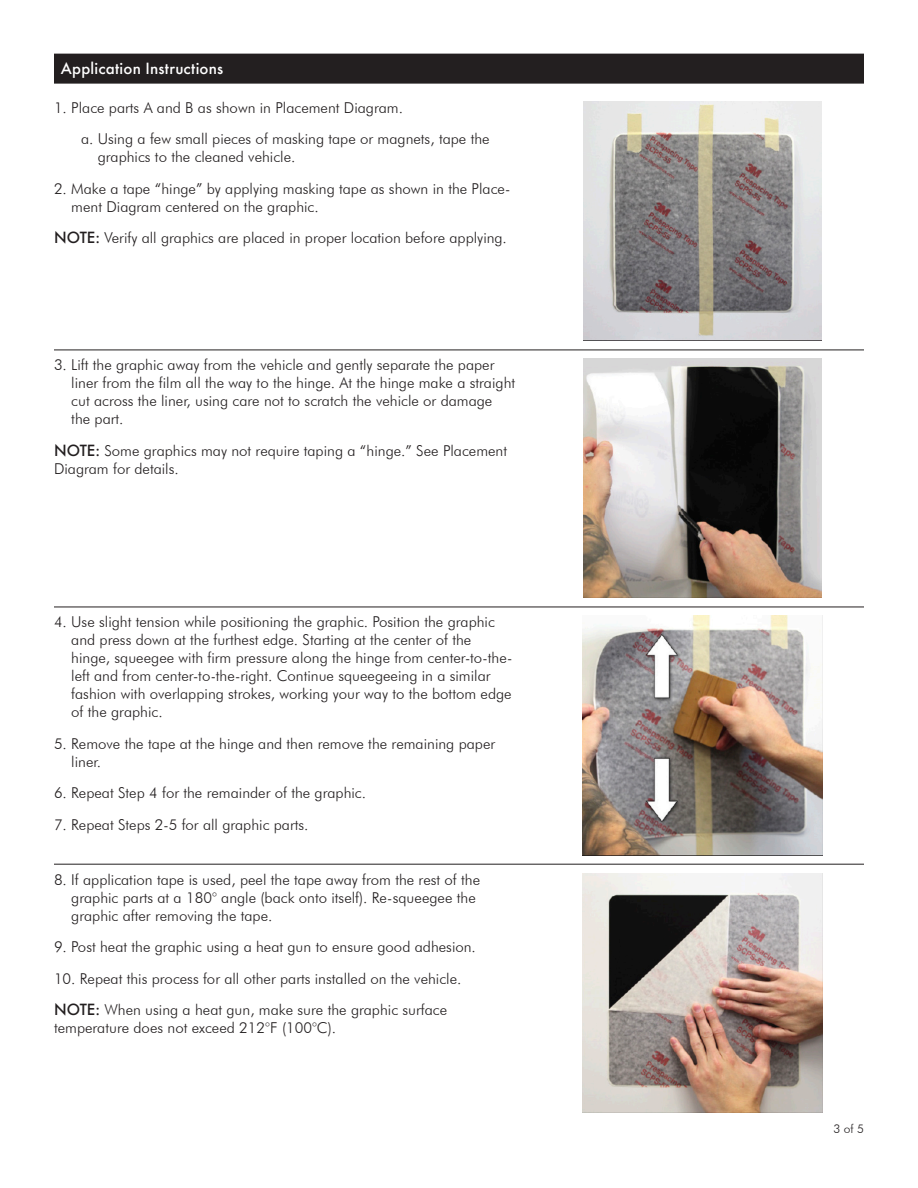
<style>
.page{position:relative;width:918px;height:1188px;background:#fff}
.page>*{position:absolute;margin:0;border:0;box-sizing:border-box;transform-origin:0 0}
.Basic_Body{font:300 15px/18px "Futura BT";color:#231f20}
.Basic_Body_with_lead{font:300 15px/18px "Futura BT";color:#231f20}
.Tabbed_Top{font:500 15px "Futura";letter-spacing:.015em;color:#fff}
.t1{font:300 12px "Futura BT";color:#231f20}
.s1{font-family:"Futura";font-weight:500}
</style>
<div class="page">
<div style="left:54px;top:54px;width:810px;height:30px;background:#231f20"></div>
<img style="left:583px;top:102px;width:239px;height:239px">
<img style="left:583px;top:359px;width:239px;height:239px">
<img style="left:583px;top:616px;width:239px;height:239px">
<img style="left:583px;top:873px;width:239px;height:239px">
<hr style="left:54px;top:350px;width:810px;height:1px;background:#231f20">
<hr style="left:54px;top:607px;width:810px;height:1px;background:#231f20">
<hr style="left:54px;top:864px;width:810px;height:1px;background:#231f20">
<p class="Tabbed_Top" style="left:61px;top:58px;width:164px">Application Instructions</p>
<p class="Basic_Body" style="left:54px;top:98px;width:351px">1. Place parts A and B as shown in Placement Diagram.</p>
<p class="Basic_Body" style="left:98px;top:130px;width:393px;text-indent:-17px">a. Using a few small pieces of masking tape or magnets, tape the graphics to the cleaned vehicle.</p>
<p class="Basic_Body" style="left:71px;top:179px;width:441px;text-indent:-17px">2. Make a tape “hinge” by applying masking tape as shown in the Place&shy;ment Diagram centered on the graphic.</p>
<p class="Basic_Body_with_lead" style="left:54px;top:229px;width:454px"><span class="s1">NOTE:</span> Verify all graphics are placed in proper location before applying.</p>
<p class="Basic_Body" style="left:71px;top:356px;width:445px;text-indent:-17px">3. Lift the graphic away from the vehicle and gently separate the paper liner from the film all the way to the hinge. At the hinge make a straight cut across the liner, using care not to scratch the vehicle or damage<br>the part.</p>
<p class="Basic_Body_with_lead" style="left:54px;top:442px;width:455px"><span class="s1">NOTE:</span> Some graphics may not require taping a “hinge.” See Placement<br>Diagram for details.</p>
<p class="Basic_Body" style="left:71px;top:613px;width:443px;text-indent:-17px">4. Use slight tension while positioning the graphic. Position the graphic and press down at the furthest edge. Starting at the center of the hinge, squeegee with firm pressure along the hinge from center-to-the&shy;left and from center-to-the-right. Continue squeegeeing in a similar fashion with overlapping strokes, working your way to the bottom edge of the graphic.</p>
<p class="Basic_Body" style="left:71px;top:734px;width:425px;text-indent:-17px">5. Remove the tape at the hinge and then remove the remaining paper liner.</p>
<p class="Basic_Body" style="left:54px;top:784px;width:314px">6. Repeat Step 4 for the remainder of the graphic.</p>
<p class="Basic_Body" style="left:54px;top:815px;width:256px">7. Repeat Steps 2-5 for all graphic parts.</p>
<p class="Basic_Body" style="left:71px;top:870px;width:410px;text-indent:-17px">8. If application tape is used, peel the tape away from the rest of the graphic parts at a 180° angle (back onto itself). Re-squeegee the graphic after removing the tape.</p>
<p class="Basic_Body" style="left:54px;top:938px;width:423px">9. Post heat the graphic using a heat gun to ensure good adhesion.</p>
<p class="Basic_Body" style="left:54px;top:969px;width:409px">10. Repeat this process for all other parts installed on the vehicle.</p>
<p class="Basic_Body_with_lead" style="left:54px;top:1001px;width:395px"><span class="s1">NOTE:</span> When using a heat gun, make sure the graphic surface temperature does not exceed 212°F (100°C).</p>
<p class="t1" style="left:833px;top:1121px;width:32px">3 of 5</p>
</div>
